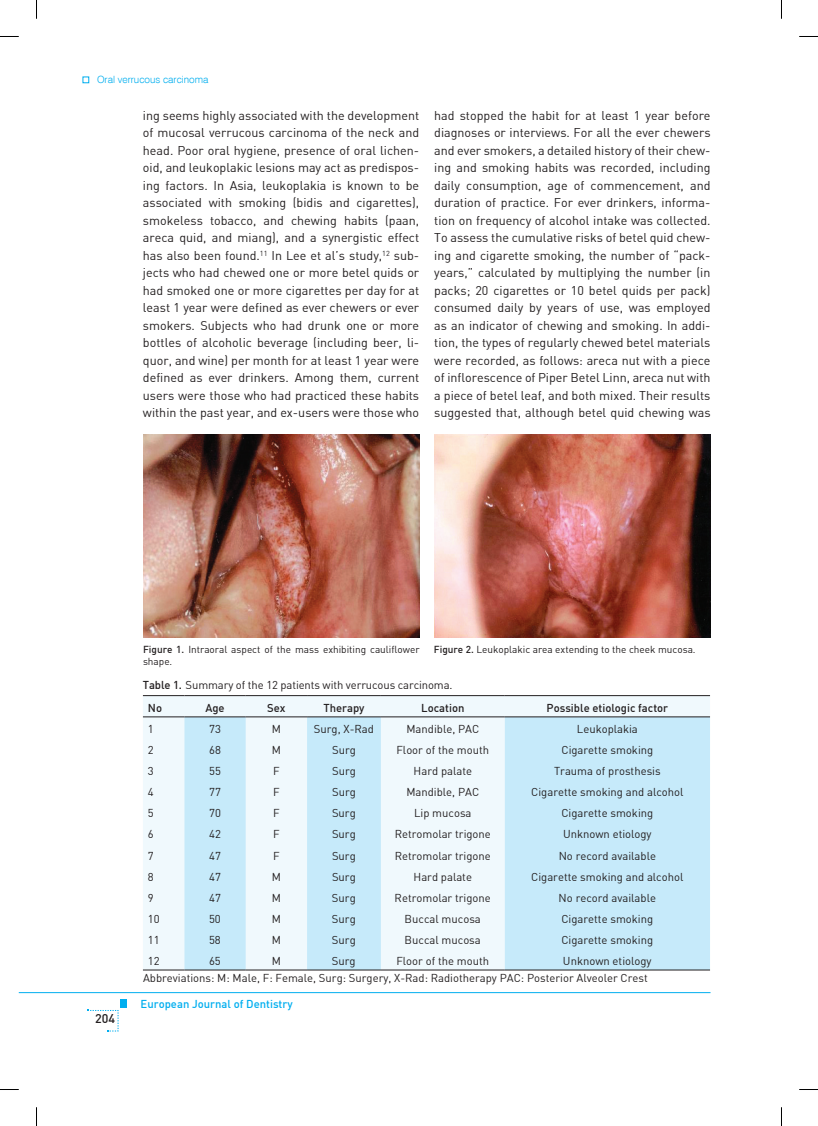
<style>
.page{position:relative;width:818px;height:1126px;background:#fff}
.page>*{position:absolute;margin:0;border:0;box-sizing:border-box;transform-origin:0 0}
.t1{font:12.5px/17.5px "Din B Regular";color:#231f20;text-align:justify}
.t2{font:12.5px "Din B Medium";color:#231f20}
.t3{font:11.25px "Din B Regular";color:#231f20}
.t4{font:11.25px "Din B Medium";color:#231f20}
.t5{font:11.25px "Din B Medium";color:#00aeef}
.t6{font:10px/12px "Din B Regular";color:#231f20}
.t7{font:300 10px "Swiss 721 BT";color:#00aeef}
.s1{font-family:"Din B Medium"}
</style>
<div class="page">
<hr style="left:19px;top:992px;width:691px;height:1px;background:#00aeef">
<div style="left:120px;top:999px;width:7px;height:8px;background:#00aeef"></div>
<svg style="left:88px;top:1009px;width:31px;height:22px"></svg>
<img style="left:143px;top:435px;width:276px;height:202px">
<img style="left:434px;top:435px;width:275px;height:202px">
<div style="left:143px;top:696px;width:566px;height:273px;background:#f0f9fd"></div>
<svg style="left:184px;top:717px;width:525px;height:252px;fill:#c6eafa"></svg>
<hr style="left:143px;top:716px;width:41px;height:1px;background:#231f20">
<hr style="left:184px;top:716px;width:61px;height:1px;background:#231f20">
<hr style="left:245px;top:716px;width:62px;height:1px;background:#231f20">
<hr style="left:307px;top:716px;width:73px;height:1px;background:#231f20">
<hr style="left:380px;top:716px;width:124px;height:1px;background:#231f20">
<hr style="left:504px;top:716px;width:205px;height:1px;background:#231f20">
<hr style="left:143px;top:695px;width:41px;height:1px;background:#231f20">
<hr style="left:184px;top:695px;width:61px;height:1px;background:#231f20">
<hr style="left:245px;top:695px;width:62px;height:1px;background:#231f20">
<hr style="left:307px;top:695px;width:73px;height:1px;background:#231f20">
<hr style="left:380px;top:695px;width:124px;height:1px;background:#231f20">
<hr style="left:504px;top:695px;width:205px;height:1px;background:#231f20">
<hr style="left:143px;top:969px;width:41px;height:1px;background:#231f20">
<hr style="left:184px;top:969px;width:61px;height:1px;background:#231f20">
<hr style="left:245px;top:969px;width:62px;height:1px;background:#231f20">
<hr style="left:307px;top:969px;width:73px;height:1px;background:#231f20">
<hr style="left:380px;top:969px;width:124px;height:1px;background:#231f20">
<hr style="left:504px;top:969px;width:205px;height:1px;background:#231f20">
<svg style="left:83px;top:77px;width:6px;height:6px"></svg>
<svg style="left:0;top:36px;width:19px;height:1px"></svg>
<svg style="left:799px;top:36px;width:18px;height:1px"></svg>
<svg style="left:0;top:1089px;width:19px;height:1px"></svg>
<svg style="left:799px;top:1089px;width:18px;height:1px"></svg>
<svg style="left:36px;top:0;width:1px;height:19px"></svg>
<svg style="left:36px;top:1107px;width:1px;height:18px"></svg>
<p class="t7" style="left:97px;top:73px;width:113px">Oral verrucous carcinoma</p>
<p class="t1" style="left:143px;top:106px;width:278px">ing seems highly associated with the development of mucosal verrucous carcinoma of the neck and head. Poor oral hygiene, presence of oral lichen&shy;oid, and leukoplakic lesions may act as predispos&shy;ing factors. In Asia, leukoplakia is known to be associated with smoking (bidis and cigarettes), smokeless tobacco, and chewing habits (paan, areca quid, and miang), and a synergistic effect has also been found.<sup>11</sup> In Lee et al’s study,<sup>12</sup> sub&shy;jects who had chewed one or more betel quids or had smoked one or more cigarettes per day for at least 1 year were defined as ever chewers or ever smokers. Subjects who had drunk one or more bottles of alcoholic beverage (including beer, li&shy;quor, and wine) per month for at least 1 year were defined as ever drinkers. Among them, current users were those who had practiced these habits within the past year, and ex-users were those who</p>
<p class="t1" style="left:434px;top:106px;width:278px">had stopped the habit for at least 1 year before diagnoses or interviews. For all the ever chewers and ever smokers, a detailed history of their chew&shy;ing and smoking habits was recorded, including daily consumption, age of commencement, and duration of practice. For ever drinkers, informa&shy;tion on frequency of alcohol intake was collected.<br>To assess the cumulative risks of betel quid chew&shy;ing and cigarette smoking, the number of “pack&shy;years,” calculated by multiplying the number (in packs; 20 cigarettes or 10 betel quids per pack) consumed daily by years of use, was employed as an indicator of chewing and smoking. In addi&shy;tion, the types of regularly chewed betel materials were recorded, as follows: areca nut with a piece of inflorescence of Piper Betel Linn, areca nut with a piece of betel leaf, and both mixed. Their results suggested that, although betel quid chewing was</p>
<p class="t6" style="left:143px;top:643px;width:278px"><span class="s1">Figure 1.</span> Intraoral aspect of the mass exhibiting cauliflower shape.</p>
<p class="t6" style="left:433px;top:643px;width:263px"><span class="s1">Figure 2.</span> Leukoplakic area extending to the cheek mucosa.</p>
<p class="t4" style="left:148px;top:700px;width:16px">No</p>
<p class="t4" style="left:205px;top:700px;width:21px">Age</p>
<p class="t4" style="left:267px;top:700px;width:20px">Sex</p>
<p class="t4" style="left:323px;top:700px;width:43px">Therapy</p>
<p class="t4" style="left:421px;top:700px;width:45px">Location</p>
<p class="t4" style="left:546px;top:700px;width:123px">Possible etiologic factor</p>
<p class="t3" style="left:148px;top:721px;width:7px">1</p>
<p class="t3" style="left:209px;top:721px;width:13px">73</p>
<p class="t3" style="left:271px;top:721px;width:11px">M</p>
<p class="t3" style="left:314px;top:721px;width:61px">Surg, X-Rad</p>
<p class="t3" style="left:406px;top:721px;width:74px">Mandible, PAC</p>
<p class="t3" style="left:576px;top:721px;width:62px">Leukoplakia</p>
<p class="t3" style="left:148px;top:743px;width:7px">2</p>
<p class="t3" style="left:209px;top:743px;width:13px">68</p>
<p class="t3" style="left:271px;top:743px;width:11px">M</p>
<p class="t3" style="left:332px;top:743px;width:25px">Surg</p>
<p class="t3" style="left:396px;top:743px;width:94px">Floor of the mouth</p>
<p class="t3" style="left:561px;top:743px;width:93px">Cigarette smoking</p>
<p class="t3" style="left:148px;top:764px;width:7px">3</p>
<p class="t3" style="left:209px;top:764px;width:13px">55</p>
<p class="t3" style="left:273px;top:764px;width:8px">F</p>
<p class="t3" style="left:332px;top:764px;width:25px">Surg</p>
<p class="t3" style="left:413px;top:764px;width:60px">Hard palate</p>
<p class="t3" style="left:553px;top:764px;width:108px">Trauma of prosthesis</p>
<p class="t3" style="left:148px;top:785px;width:7px">4</p>
<p class="t3" style="left:209px;top:785px;width:13px">77</p>
<p class="t3" style="left:273px;top:785px;width:8px">F</p>
<p class="t3" style="left:332px;top:785px;width:25px">Surg</p>
<p class="t3" style="left:406px;top:785px;width:74px">Mandible, PAC</p>
<p class="t3" style="left:531px;top:785px;width:154px">Cigarette smoking and alcohol</p>
<p class="t3" style="left:148px;top:806px;width:7px">5</p>
<p class="t3" style="left:209px;top:806px;width:13px">70</p>
<p class="t3" style="left:273px;top:806px;width:8px">F</p>
<p class="t3" style="left:332px;top:806px;width:25px">Surg</p>
<p class="t3" style="left:414px;top:806px;width:59px">Lip mucosa</p>
<p class="t3" style="left:561px;top:806px;width:93px">Cigarette smoking</p>
<p class="t3" style="left:148px;top:827px;width:7px">6</p>
<p class="t3" style="left:209px;top:827px;width:13px">42</p>
<p class="t3" style="left:273px;top:827px;width:8px">F</p>
<p class="t3" style="left:332px;top:827px;width:25px">Surg</p>
<p class="t3" style="left:394px;top:827px;width:98px">Retromolar trigone</p>
<p class="t3" style="left:562px;top:827px;width:90px">Unknown etiology</p>
<p class="t3" style="left:148px;top:848px;width:7px">7</p>
<p class="t3" style="left:209px;top:848px;width:13px">47</p>
<p class="t3" style="left:273px;top:848px;width:8px">F</p>
<p class="t3" style="left:332px;top:848px;width:25px">Surg</p>
<p class="t3" style="left:394px;top:848px;width:98px">Retromolar trigone</p>
<p class="t3" style="left:558px;top:848px;width:99px">No record available</p>
<p class="t3" style="left:148px;top:869px;width:7px">8</p>
<p class="t3" style="left:209px;top:869px;width:13px">47</p>
<p class="t3" style="left:271px;top:869px;width:11px">M</p>
<p class="t3" style="left:332px;top:869px;width:25px">Surg</p>
<p class="t3" style="left:413px;top:869px;width:60px">Hard palate</p>
<p class="t3" style="left:531px;top:869px;width:154px">Cigarette smoking and alcohol</p>
<p class="t3" style="left:148px;top:890px;width:7px">9</p>
<p class="t3" style="left:209px;top:890px;width:13px">47</p>
<p class="t3" style="left:271px;top:890px;width:11px">M</p>
<p class="t3" style="left:332px;top:890px;width:25px">Surg</p>
<p class="t3" style="left:394px;top:890px;width:98px">Retromolar trigone</p>
<p class="t3" style="left:558px;top:890px;width:99px">No record available</p>
<p class="t3" style="left:148px;top:911px;width:13px">10</p>
<p class="t3" style="left:209px;top:911px;width:13px">50</p>
<p class="t3" style="left:271px;top:911px;width:11px">M</p>
<p class="t3" style="left:332px;top:911px;width:25px">Surg</p>
<p class="t3" style="left:404px;top:911px;width:78px">Buccal mucosa</p>
<p class="t3" style="left:561px;top:911px;width:93px">Cigarette smoking</p>
<p class="t3" style="left:148px;top:932px;width:13px">11</p>
<p class="t3" style="left:209px;top:932px;width:13px">58</p>
<p class="t3" style="left:271px;top:932px;width:11px">M</p>
<p class="t3" style="left:332px;top:932px;width:25px">Surg</p>
<p class="t3" style="left:404px;top:932px;width:78px">Buccal mucosa</p>
<p class="t3" style="left:561px;top:932px;width:93px">Cigarette smoking</p>
<p class="t3" style="left:148px;top:953px;width:13px">12</p>
<p class="t3" style="left:209px;top:953px;width:13px">65</p>
<p class="t3" style="left:271px;top:953px;width:11px">M</p>
<p class="t3" style="left:332px;top:953px;width:25px">Surg</p>
<p class="t3" style="left:396px;top:953px;width:94px">Floor of the mouth</p>
<p class="t3" style="left:562px;top:953px;width:90px">Unknown etiology</p>
<p class="t3" style="left:143px;top:678px;width:311px"><span class="s1">Table 1.</span> Summary of the 12 patients with verrucous carcinoma.</p>
<p class="t3" style="left:143px;top:970px;width:506px">Abbreviations: M: Male, F: Female, Surg: Surgery, X-Rad: Radiotherapy PAC: Posterior Alveoler Crest</p>
<p class="t2" style="left:95px;top:1010px;width:21px">204</p>
<p class="t5" style="left:140px;top:996px;width:153px">European Journal of Dentistry</p>
</div>
